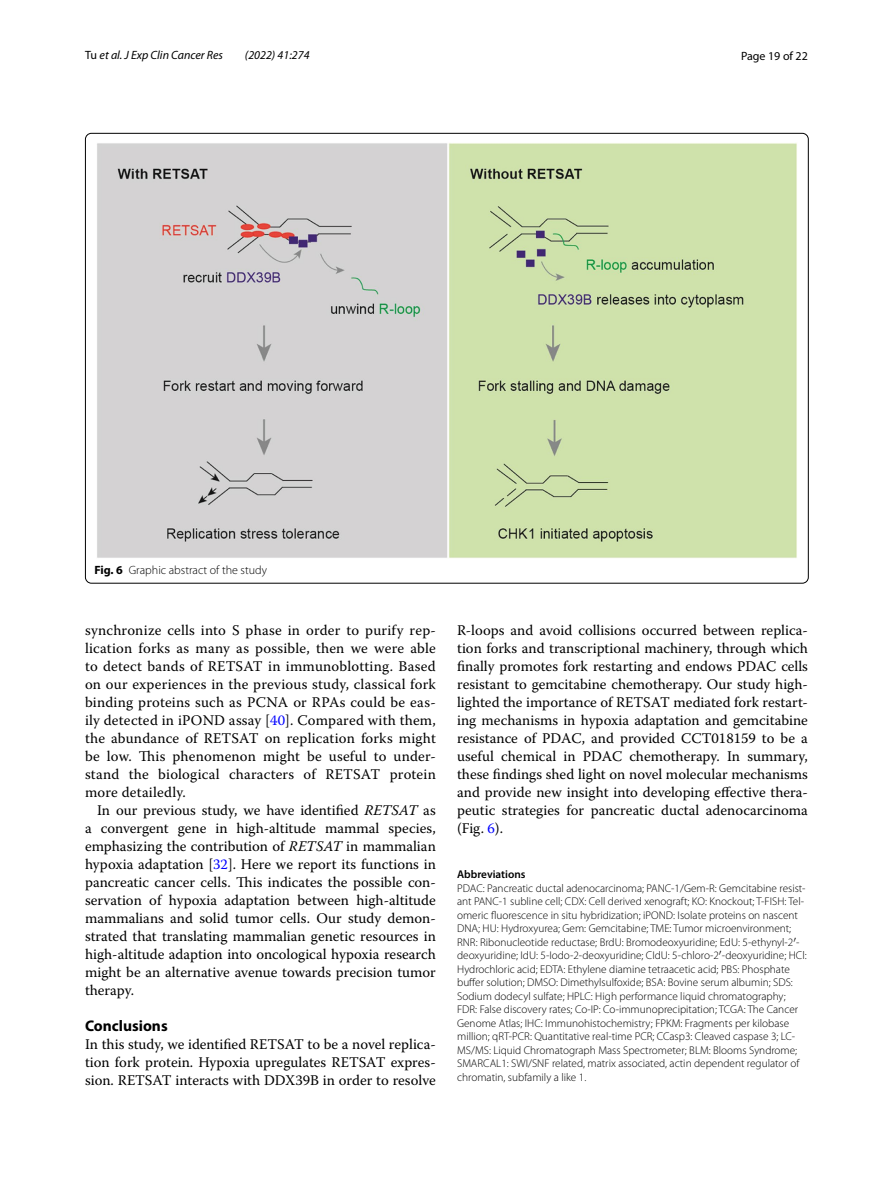
<style>
.page{position:relative;width:893px;height:1187px;background:#fff}
.page>*{position:absolute;margin:0;border:0;box-sizing:border-box;transform-origin:0 0}
.t1{font:700 15.45px "Myriad Pro";color:#000}
.t2{font:14.7px/18px "Warnock Pro";color:#000;text-align:justify}
.t3{font:italic 12px "Myriad Pro";color:#000}
.t4{font:300 12px "Myriad Pro";color:#000}
.t5{font:12px "Myriad Pro";color:#000}
.t6{font:300 11.25px/13.5px "Myriad Pro";color:#000}
.t7{font:600 11.25px "Myriad Pro";color:#000}
.s1{font-style:normal}
.s2{font-weight:700}
.s3{color:#00f}
.s4{font-style:italic}
</style>
<div class="page">
<img style="left:97px;top:143px;width:700px;height:415px">
<p class="t3" style="left:85px;top:48px;width:140px"><span class="s1">Tu</span> et al. J Exp Clin Cancer Res</p>
<p class="t3" style="left:245px;top:48px;width:66px">(2022) 41:274</p>
<p class="t5" style="left:741px;top:48px;width:68px">Page 19 of 22</p>
<p class="t4" style="left:94px;top:563px;width:174px"><span class="s2">Fig. 6</span> Graphic abstract of the study</p>
<p class="t2" style="left:85px;top:620px;width:352px">synchronize cells into S phase in order to purify rep&shy;lication forks as many as possible, then we were able to detect bands of RETSAT in immunoblotting. Based on our experiences in the previous study, classical fork binding proteins such as PCNA or RPAs could be eas&shy;ily detected in iPOND assay [<span class="s3">40</span>]. Compared with them, the abundance of RETSAT on replication forks might be low. This phenomenon might be useful to under&shy;stand the biological characters of RETSAT protein more detailedly.</p>
<p class="t2" style="left:85px;top:800px;width:352px;text-indent:12px">In our previous study, we have identified <span class="s4">RETSAT</span> as a convergent gene in high-altitude mammal species, emphasizing the contribution of <span class="s4">RETSAT</span> in mammalian hypoxia adaptation [<span class="s3">32</span>]. Here we report its functions in pancreatic cancer cells. This indicates the possible con&shy;servation of hypoxia adaptation between high-altitude mammalians and solid tumor cells. Our study demon&shy;strated that translating mammalian genetic resources in high-altitude adaption into oncological hypoxia research might be an alternative avenue towards precision tumor therapy.</p>
<p class="t1" style="left:85px;top:1015px;width:84px">Conclusions</p>
<p class="t2" style="left:85px;top:1034px;width:352px">In this study, we identified RETSAT to be a novel replica&shy;tion fork protein. Hypoxia upregulates RETSAT expres&shy;sion. RETSAT interacts with DDX39B in order to resolve</p>
<p class="t2" style="left:457px;top:620px;width:352px">R-loops and avoid collisions occurred between replica&shy;tion forks and transcriptional machinery, through which finally promotes fork restarting and endows PDAC cells resistant to gemcitabine chemotherapy. Our study high&shy;lighted the importance of RETSAT mediated fork restart&shy;ing mechanisms in hypoxia adaptation and gemcitabine resistance of PDAC, and provided CCT018159 to be a useful chemical in PDAC chemotherapy. In summary, these findings shed light on novel molecular mechanisms and provide new insight into developing effective thera&shy;peutic strategies for pancreatic ductal adenocarcinoma (Fig. <span class="s3">6</span>).</p>
<p class="t7" style="left:457px;top:867px;width:70px">Abbreviations</p>
<p class="t6" style="left:457px;top:881px;width:351px">PDAC: Pancreatic ductal adenocarcinoma; PANC-1/Gem-R: Gemcitabine resist&shy;ant PANC-1 subline cell; CDX: Cell derived xenograft; KO: Knockout; T-FISH: Tel&shy;omeric fluorescence in situ hybridization; iPOND: Isolate proteins on nascent DNA; HU: Hydroxyurea; Gem: Gemcitabine; TME: Tumor microenvironment; RNR: Ribonucleotide reductase; BrdU: Bromodeoxyuridine; EdU: 5-ethynyl-2 - deoxyuridine; IdU: 5-Iodo-2-deoxyuridine; CIdU: 5-chloro-2 -deoxyuridine; HCl:<br>Hydrochloric acid; EDTA: Ethylene diamine tetraacetic acid; PBS: Phosphate buffer solution; DMSO: Dimethylsulfoxide; BSA: Bovine serum albumin; SDS:<br>Sodium dodecyl sulfate; HPLC: High performance liquid chromatography; FDR: False discovery rates; Co-IP: Co-immunoprecipitation; TCGA: The Cancer Genome Atlas; IHC: Immunohistochemistry; FPKM: Fragments per kilobase million; qRT-PCR: Quantitative real-time PCR; CCasp3: Cleaved caspase 3; LC-MS/MS: Liquid Chromatograph Mass Spectrometer; BLM: Blooms Syndrome; SMARCAL1: SWI/SNF related, matrix associated, actin dependent regulator of chromatin, subfamily a like 1.</p>
</div>
